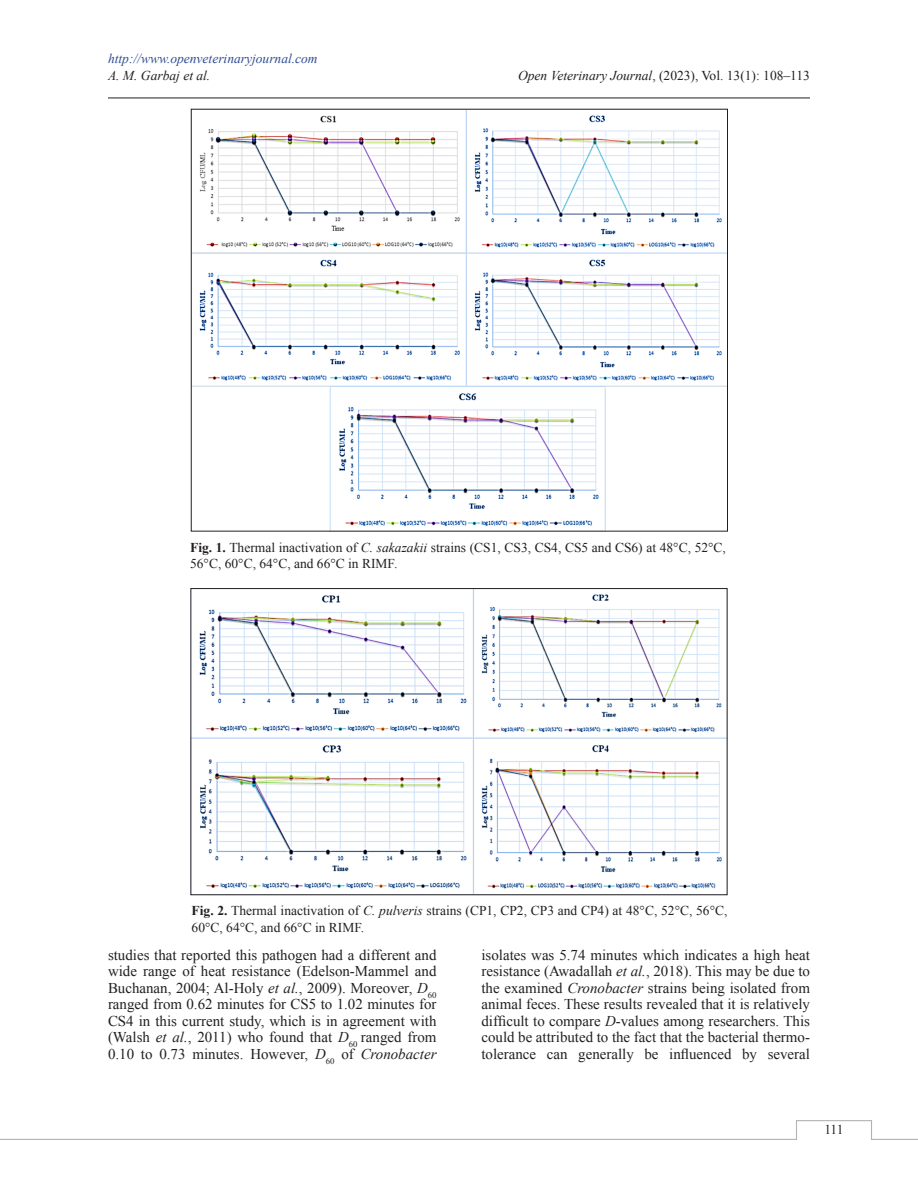
<style>
.page{position:relative;width:918px;height:1188px;background:#fff}
.page>*{position:absolute;margin:0;border:0;box-sizing:border-box;transform-origin:0 0}
.Para{font:15px/16.5px "Times New Roman";color:#231f20;text-align:justify}
.Fig_Caption{font:13.5px/16.2px "Times New Roman";color:#231f20}
.t1{font:italic 13.5px "Times New Roman";color:#304d94}
.t2{font:italic 13.5px "Times New Roman";color:#231f20}
.s1{font-style:italic}
.s2{font-weight:700}
</style>
<div class="page">
<hr style="left:108px;top:98px;width:702px;height:1px;background:#231f20">
<svg style="left:0;top:1120px;width:918px;height:20px"></svg>
<img style="left:193px;top:111px;width:533px;height:419px">
<img style="left:192px;top:590px;width:534px;height:303px">
<div style="left:190px;top:588px;width:538px;height:307px;border:1px solid #231f20"></div>
<p class="t1" style="left:108px;top:50px;width:211px">http://www.openveterinaryjournal.com</p>
<p class="t2" style="left:108px;top:66px;width:104px">A. M. Garbaj et al.</p>
<p class="Fig_Caption" style="left:518px;top:67px;width:293px"><span class="s1">Open Veterinary Journal</span>, (2023), Vol. 13(1): 108–113</p>
<p class="Fig_Caption" style="left:190px;top:539px;width:537px"><span class="s2">Fig. 1.</span> Thermal inactivation of <span class="s1">C. sakazakii</span> strains (CS1, CS3, CS4, CS5 and CS6) at 48°C, 52°C,<br>56°C, 60°C, 64°C, and 66°C in RIMF.</p>
<p class="Fig_Caption" style="left:192px;top:903px;width:537px"><span class="s2">Fig. 2.</span> Thermal inactivation of <span class="s1">C. pulveris</span> strains (CP1, CP2, CP3 and CP4) at 48°C, 52°C, 56°C,<br>60°C, 64°C, and 66°C in RIMF.</p>
<p class="Para" style="left:108px;top:946px;width:330px">studies that reported this pathogen had a different and wide range of heat resistance (Edelson-Mammel and Buchanan, 2004; Al-Holy <span class="s1">et al.</span>, 2009). Moreover, <span class="s1">D</span><sub>60 </sub>ranged from 0.62 minutes for CS5 to 1.02 minutes for CS4 in this current study, which is in agreement with (Walsh <span class="s1">et al.</span>, 2011) who found that <span class="s1">D</span><sub>60</sub> ranged from 0.10 to 0.73 minutes. However, <span class="s1">D</span><sub>60</sub> of <span class="s1">Cronobacter</span></p>
<p class="Para" style="left:482px;top:946px;width:330px">isolates was 5.74 minutes which indicates a high heat resistance (Awadallah <span class="s1">et al.</span>, 2018). This may be due to the examined <span class="s1">Cronobacter</span> strains being isolated from animal feces. These results revealed that it is relatively difficult to compare <span class="s1">D</span>-values among researchers. This could be attributed to the fact that the bacterial thermo&shy;tolerance can generally be influenced by several</p>
<p class="Fig_Caption" style="left:824px;top:1121px;width:21px">111</p>
</div>
